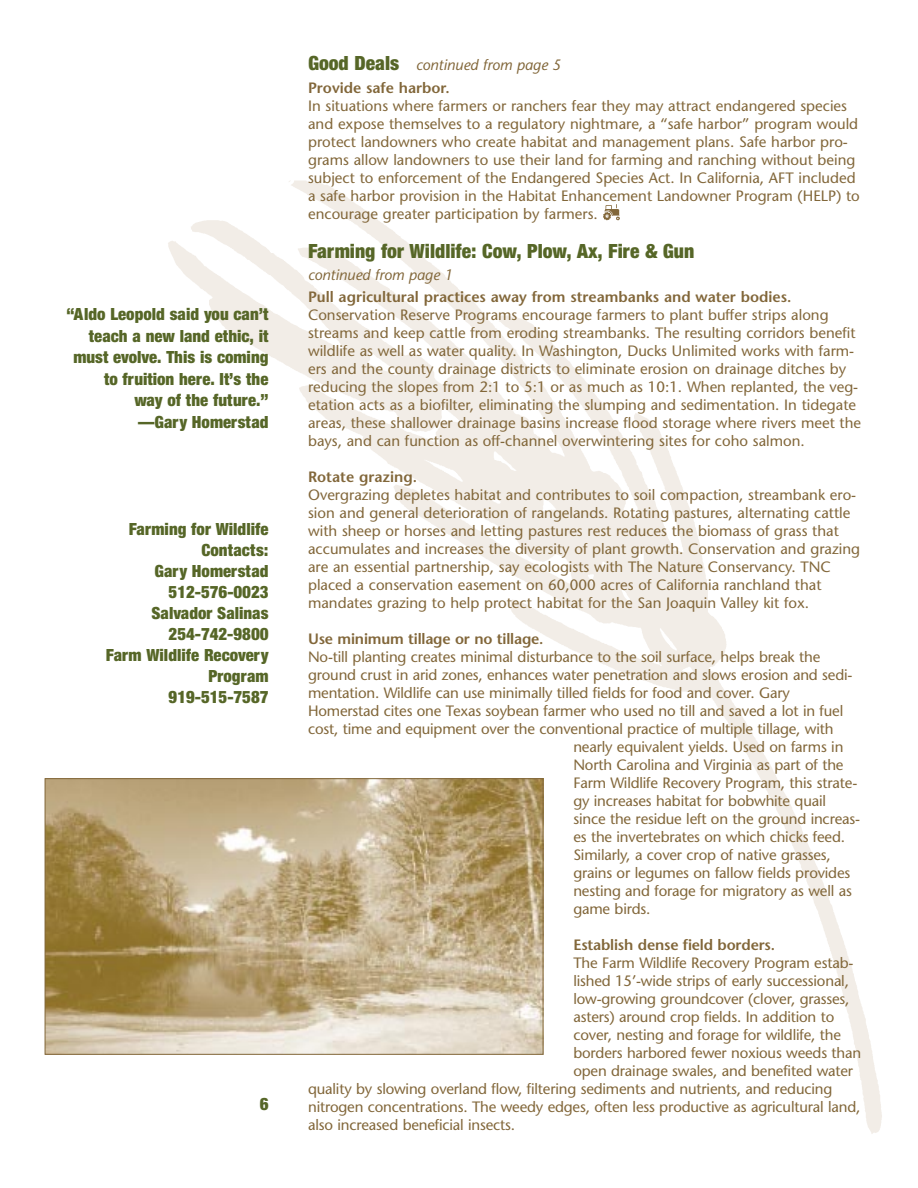
<style>
.page{position:relative;width:918px;height:1188px;background:#fff}
.page>*{position:absolute;margin:0;border:0;box-sizing:border-box;transform-origin:0 0}
.t1{font:21px "Sans Black Condensed DTC";color:#566627}
.t2{font:18px/21px "Sans Black Condensed DTC";color:#566627;text-align:right}
.t3{font:15px/18px "Stone Sans";color:#82673a}
.t4{font:600 15px "Stone Sans";color:#82673a}
.t5{font:italic 15px/22.5px "Stone Sans";color:#82673a}
.s1{font-family:"Sans Black Condensed DTC";font-style:normal;font-size:21px;color:#566627}
.s2{font-weight:600;font-style:normal}
</style>
<div class="page">
<img style="left:168px;top:180px;width:714px;height:954px">
<img style="left:47px;top:780px;width:494px;height:273px">
<div style="left:45px;top:778px;width:498px;height:277px;border:1px solid #82673a"></div>
<img style="left:603px;top:205px;width:16px;height:16px">
<p class="t2" style="left:66px;top:305px;width:204px;line-height:21.6px">“Aldo Leopold said you can’t teach a new land ethic, it must evolve. This is coming to fruition here. It’s the<br>way of the future.”<br>—Gary Homerstad</p>
<p class="t2" style="left:106px;top:521px;width:164px">Farming for Wildlife<br>Contacts:<br>Gary Homerstad<br>512-576-0023<br>Salvador Salinas<br>254-742-9800<br>Farm Wildlife Recovery<br>Program<br>919-515-7587</p>
<p class="t2" style="left:260px;top:1095px;width:10px">6</p>
<p class="t5" style="left:308px;top:55px;width:255px"><span class="s1">Good Deals</span> continued from page 5<br><span class="s2">Provide safe harbor.</span></p>
<p class="t3" style="left:308px;top:98px;width:553px">In situations where farmers or ranchers fear they may attract endangered species and expose themselves to a regulatory nightmare, a “safe harbor” program would protect landowners who create habitat and management plans. Safe harbor pro&shy;grams allow landowners to use their land for farming and ranching without being subject to enforcement of the Endangered Species Act. In California, AFT included a safe harbor provision in the Habitat Enhancement Landowner Program (HELP) to encourage greater participation by farmers.</p>
<h1 class="t1" style="left:308px;top:243px;width:388px">Farming for Wildlife: Cow, Plow, Ax, Fire &amp; Gun</h1>
<p class="t5" style="left:308px;top:265px;width:147px">continued from page 1</p>
<p class="t4" style="left:308px;top:291px;width:485px">Pull agricultural practices away from streambanks and water bodies.</p>
<p class="t3" style="left:308px;top:308px;width:555px">Conservation Reserve Programs encourage farmers to plant buffer strips along streams and keep cattle from eroding streambanks. The resulting corridors benefit wildlife as well as water quality. In Washington, Ducks Unlimited works with farm&shy;ers and the county drainage districts to eliminate erosion on drainage ditches by reducing the slopes from 2:1 to 5:1 or as much as 10:1. When replanted, the veg&shy;etation acts as a biofilter, eliminating the slumping and sedimentation. In tidegate areas, these shallower drainage basins increase flood storage where rivers meet the bays, and can function as off-channel overwintering sites for coho salmon.</p>
<p class="t4" style="left:308px;top:471px;width:111px">Rotate grazing.</p>
<p class="t3" style="left:308px;top:488px;width:554px">Overgrazing depletes habitat and contributes to soil compaction, streambank ero&shy;sion and general deterioration of rangelands. Rotating pastures, alternating cattle with sheep or horses and letting pastures rest reduces the biomass of grass that accumulates and increases the diversity of plant growth. Conservation and grazing are an essential partnership, say ecologists with The Nature Conservancy. TNC placed a conservation easement on 60,000 acres of California ranchland that mandates grazing to help protect habitat for the San Joaquin Valley kit fox.</p>
<p class="t4" style="left:308px;top:633px;width:237px">Use minimum tillage or no tillage.</p>
<p class="t3" style="left:308px;top:650px;width:514px">No-till planting creates minimal disturbance to the soil surface, helps break the</p>
<p class="t3" style="left:308px;top:668px;width:546px">ground crust in arid zones, enhances water penetration and slows erosion and sedi-</p>
<p class="t3" style="left:308px;top:686px;width:483px">mentation. Wildlife can use minimally tilled fields for food and cover. Gary</p>
<p class="t3" style="left:308px;top:704px;width:537px">Homerstad cites one Texas soybean farmer who used no till and saved a lot in fuel</p>
<p class="t3" style="left:308px;top:722px;width:527px">cost, time and equipment over the conventional practice of multiple tillage, with</p>
<p class="t3" style="left:573px;top:740px;width:272px">nearly equivalent yields. Used on farms in</p>
<p class="t3" style="left:573px;top:758px;width:272px">North Carolina and Virginia as part of the</p>
<p class="t3" style="left:573px;top:776px;width:285px">Farm Wildlife Recovery Program, this strate-</p>
<p class="t3" style="left:573px;top:794px;width:254px">gy increases habitat for bobwhite quail</p>
<p class="t3" style="left:573px;top:812px;width:288px">since the residue left on the ground increas-</p>
<p class="t3" style="left:573px;top:830px;width:273px">es the invertebrates on which chicks feed.</p>
<p class="t3" style="left:573px;top:848px;width:259px">Similarly, a cover crop of native grasses,</p>
<p class="t3" style="left:573px;top:866px;width:278px">grains or legumes on fallow fields provides</p>
<p class="t3" style="left:573px;top:884px;width:280px">nesting and forage for migratory as well as</p>
<p class="t3" style="left:573px;top:902px;width:79px">game birds.</p>
<p class="t4" style="left:573px;top:939px;width:203px">Establish dense field borders.</p>
<p class="t3" style="left:573px;top:956px;width:282px">The Farm Wildlife Recovery Program estab-</p>
<p class="t3" style="left:573px;top:974px;width:277px">lished 15’-wide strips of early successional,</p>
<p class="t3" style="left:573px;top:992px;width:278px">low-growing groundcover (clover, grasses,</p>
<p class="t3" style="left:573px;top:1010px;width:262px">asters) around crop fields. In addition to</p>
<p class="t3" style="left:573px;top:1028px;width:269px">cover, nesting and forage for wildlife, the</p>
<p class="t3" style="left:573px;top:1046px;width:289px">borders harbored fewer noxious weeds than</p>
<p class="t3" style="left:573px;top:1064px;width:281px">open drainage swales, and benefited water</p>
<p class="t3" style="left:308px;top:1082px;width:526px">quality by slowing overland flow, filtering sediments and nutrients, and reducing</p>
<p class="t3" style="left:308px;top:1100px;width:554px">nitrogen concentrations. The weedy edges, often less productive as agricultural land,</p>
<p class="t3" style="left:308px;top:1118px;width:209px">also increased beneficial insects.</p>
</div>
